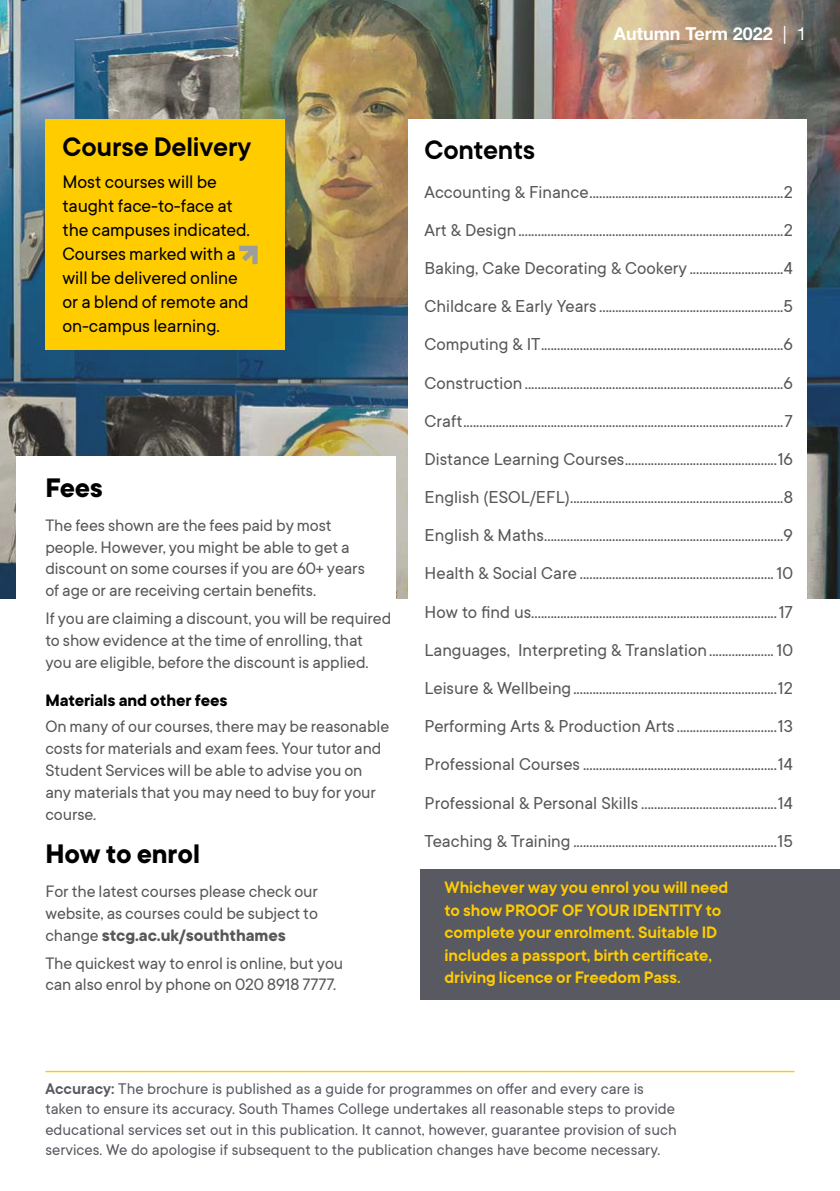
<style>
.page{position:relative;width:840px;height:1191px;background:#fff}
.page>*{position:absolute;margin:0;border:0;box-sizing:border-box;transform-origin:0 0}
.body_-_editorial{font:600 29.6px "TT Commons";letter-spacing:-.005em;color:#000}
.body_-_editorial-2{font:700 29.6px "TT Commons";letter-spacing:-.005em;color:#000}
.t1{font:20px/24px "TT Commons";letter-spacing:-.005em;color:#000}
.TOC_body_text{font:19px "TT Commons";color:#575756}
.body_-_editorial-3{font:18.2px/22px "TT Commons";letter-spacing:-.005em;color:#575756}
.body_-_editorial-4{font:600 18.2px/22.4px "TT Commons";letter-spacing:-.005em;color:#fc0}
.body_-_editorial-5{font:700 18.2px "TT Commons";letter-spacing:-.005em;color:#000}
.t2{font:700 18px "Helvetica Neue LT Std";color:#fff}
.t3{font:17px/20.4px "TT Commons";color:#585961}
.s1{font-weight:400}
.s2{font-weight:700}
.s3{font-weight:600}
</style>
<div class="page">
<img style="left:0;top:0;width:839px;height:598px">
<div style="left:420px;top:869px;width:419px;height:130px;background:#585961"></div>
<hr style="left:45px;top:1070px;width:749px;height:2px;background:#fc0">
<div style="left:408px;top:119px;width:398px;height:492px;background:#fff"></div>
<div style="left:16px;top:456px;width:379px;height:161px;background:#fff"></div>
<div style="left:45px;top:119px;width:240px;height:231px;background:#fc0"></div>
<svg style="left:239px;top:246px;width:18px;height:18px"></svg>
<p class="t2" style="left:613px;top:22px;width:194px">Autumn Term 2022 <span class="s1">| 1</span></p>
<p class="body_-_editorial" style="left:62px;top:127px;width:190px">Course Delivery</p>
<p class="t1" style="left:62px;top:169px;width:189px">Most courses will be taught face-to-face at the campuses indicated.<br>Courses marked with a will be delivered online or a blend of remote and on-campus learning.</p>
<p class="body_-_editorial-2" style="left:45px;top:468px;width:59px">Fees</p>
<p class="body_-_editorial-3" style="left:45px;top:513px;width:321px">The fees shown are the fees paid by most people. However, you might be able to get a discount on some courses if you are 60+ years of age or are receiving certain benefits.</p>
<p class="body_-_editorial-3" style="left:45px;top:607px;width:347px">If you are claiming a discount, you will be required to show evidence at the time of enrolling, that you are eligible, before the discount is applied.</p>
<p class="body_-_editorial-5" style="left:45px;top:688px;width:184px">Materials and other fees</p>
<p class="body_-_editorial-3" style="left:45px;top:714px;width:345px">On many of our courses, there may be reasonable costs for materials and exam fees. Your tutor and Student Services will be able to advise you on any materials that you may need to buy for your course.</p>
<p class="body_-_editorial-2" style="left:45px;top:834px;width:156px">How to enrol</p>
<p class="body_-_editorial-3" style="left:45px;top:879px;width:274px;text-align:justify">For the latest courses please check our website, as courses could be subject to change <span class="s2">stcg.ac.uk/souththames</span></p>
<p class="body_-_editorial-3" style="left:45px;top:951px;width:299px">The quickest way to enrol is online, but you can also enrol by phone on 020 8918 7777.</p>
<p class="body_-_editorial" style="left:424px;top:131px;width:112px">Contents</p>
<p class="TOC_body_text" style="left:424px;top:180px;width:369px">Accounting &amp; Finance............................................................2</p>
<p class="TOC_body_text" style="left:424px;top:218px;width:370px">Art &amp; Design..................................................................................2</p>
<p class="TOC_body_text" style="left:424px;top:256px;width:370px">Baking, Cake Decorating &amp; Cookery .............................4</p>
<p class="TOC_body_text" style="left:424px;top:294px;width:369px">Childcare &amp; Early Years.........................................................5</p>
<p class="TOC_body_text" style="left:424px;top:332px;width:370px">Computing &amp; IT...........................................................................6</p>
<p class="TOC_body_text" style="left:424px;top:371px;width:370px">Construction ................................................................................6</p>
<p class="TOC_body_text" style="left:424px;top:409px;width:370px">Craft...................................................................................................7</p>
<p class="TOC_body_text" style="left:424px;top:447px;width:370px">Distance Learning Courses...............................................16</p>
<p class="TOC_body_text" style="left:424px;top:485px;width:370px">English (ESOL/EFL)..................................................................8</p>
<p class="TOC_body_text" style="left:424px;top:523px;width:370px">English &amp; Maths..........................................................................9</p>
<p class="TOC_body_text" style="left:424px;top:561px;width:370px">Health &amp; Social Care ............................................................10</p>
<p class="TOC_body_text" style="left:424px;top:600px;width:370px">How to find us............................................................................17</p>
<p class="TOC_body_text" style="left:424px;top:638px;width:370px">Languages, Interpreting &amp; Translation....................10</p>
<p class="TOC_body_text" style="left:424px;top:676px;width:369px">Leisure &amp; Wellbeing...............................................................12</p>
<p class="TOC_body_text" style="left:424px;top:714px;width:370px">Performing Arts &amp; Production Arts...............................13</p>
<p class="TOC_body_text" style="left:424px;top:752px;width:369px">Professional Courses............................................................14</p>
<p class="TOC_body_text" style="left:424px;top:790px;width:369px">Professional &amp; Personal Skills..........................................14</p>
<p class="TOC_body_text" style="left:424px;top:829px;width:369px">Teaching &amp; Training ...............................................................15</p>
<p class="body_-_editorial-4" style="left:444px;top:876px;width:285px">Whichever way you enrol you will need to show PROOF OF YOUR IDENTITY to complete your enrolment. Suitable ID includes a passport, birth certificate, driving licence or Freedom Pass.</p>
<p class="t3" style="left:45px;top:1078px;width:632px"><span class="s3">Accuracy:</span> The brochure is published as a guide for programmes on offer and every care is taken to ensure its accuracy. South Thames College undertakes all reasonable steps to provide educational services set out in this publication. It cannot, however, guarantee provision of such services. We do apologise if subsequent to the publication changes have become necessary.</p>
</div>
